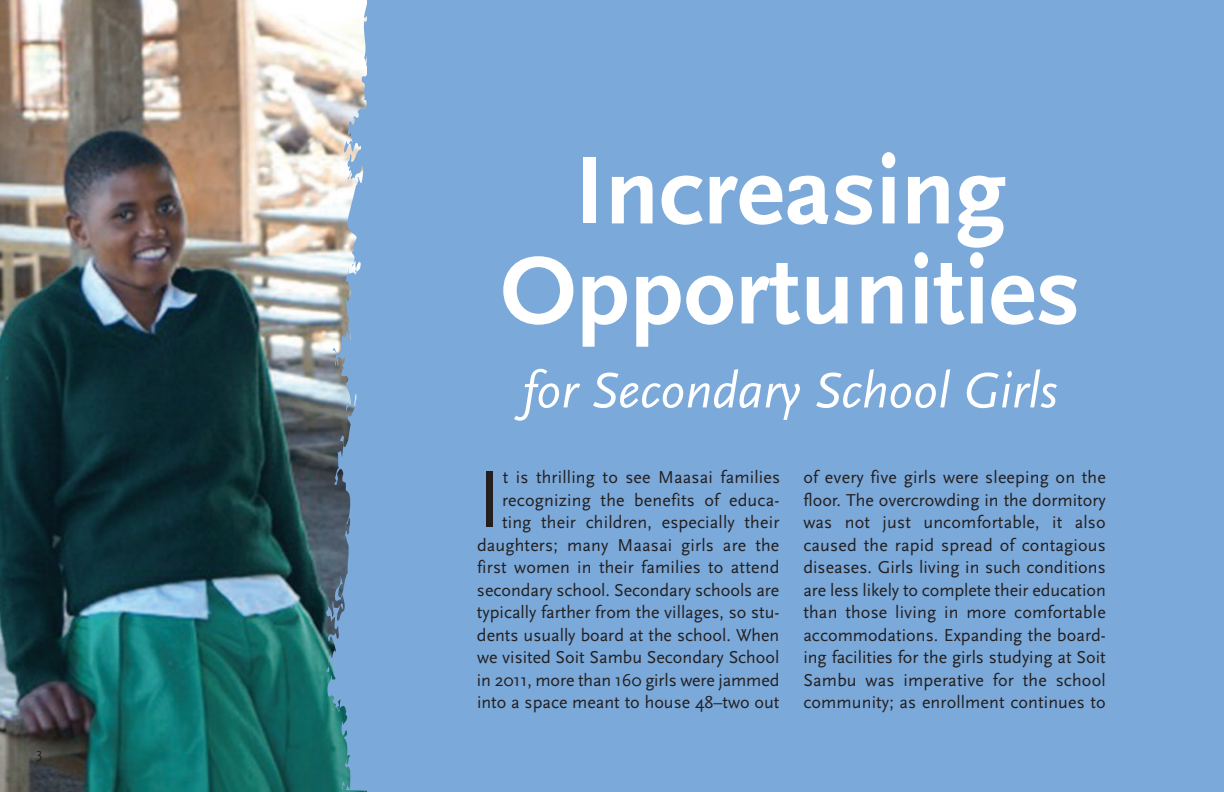
<style>
.page{position:relative;width:1224px;height:792px;background:#7ba9d9}
.page>*{position:absolute;margin:0;border:0;box-sizing:border-box;transform-origin:0 0}
.t1{font:700 100px/100px "Scala Sans";color:#fff;text-align:center}
.t2{font:83.4px "Scala Sans";color:#231f20}
.t3{font:italic 52px "Scala Sans";color:#fff}
.t4{font:18px/22.4px "Scala Sans";letter-spacing:.005em;color:#231f20;text-align:right}
.t5{font:15px "Scala Sans";color:#231f20}
</style>
<div class="page">
<img style="left:0;top:0;width:326px;height:792px">
<img style="left:326px;top:0;width:41px;height:792px">
<svg style="left:334px;top:576px;width:9px;height:33px"></svg>
<p class="t5" style="left:36px;top:747px;width:8px">3</p>
<h1 class="t1" style="left:500px;top:149px;width:582px">Increasing<br>Opportunities</h1>
<h3 class="t3" style="left:523px;top:369px;width:536px">for Secondary School Girls</h3>
<p class="t4" style="left:477px;top:468px;width:305px">t is thrilling to see Maasai families recognizing the benefits of educa&shy;ting their children, especially their daughters; many Maasai girls are the first women in their families to attend secondary school. Secondary schools are typically farther from the villages, so stu&shy;dents usually board at the school. When we visited Soit Sambu Secondary School in 2011, more than 160 girls were jammed into a space meant to house 48–two out</p>
<p class="t4" style="left:803px;top:468px;width:304px;text-align:justify">of every five girls were sleeping on the floor. The overcrowding in the dormitory was not just uncomfortable, it also caused the rapid spread of contagious diseases. Girls living in such conditions are less likely to complete their education than those living in more comfortable accommodations. Expanding the board&shy;ing facilities for the girls studying at Soit Sambu was imperative for the school community; as enrollment continues to</p>
<h2 class="t2" style="left:477px;top:466px;width:27px">I</h2>
</div>
